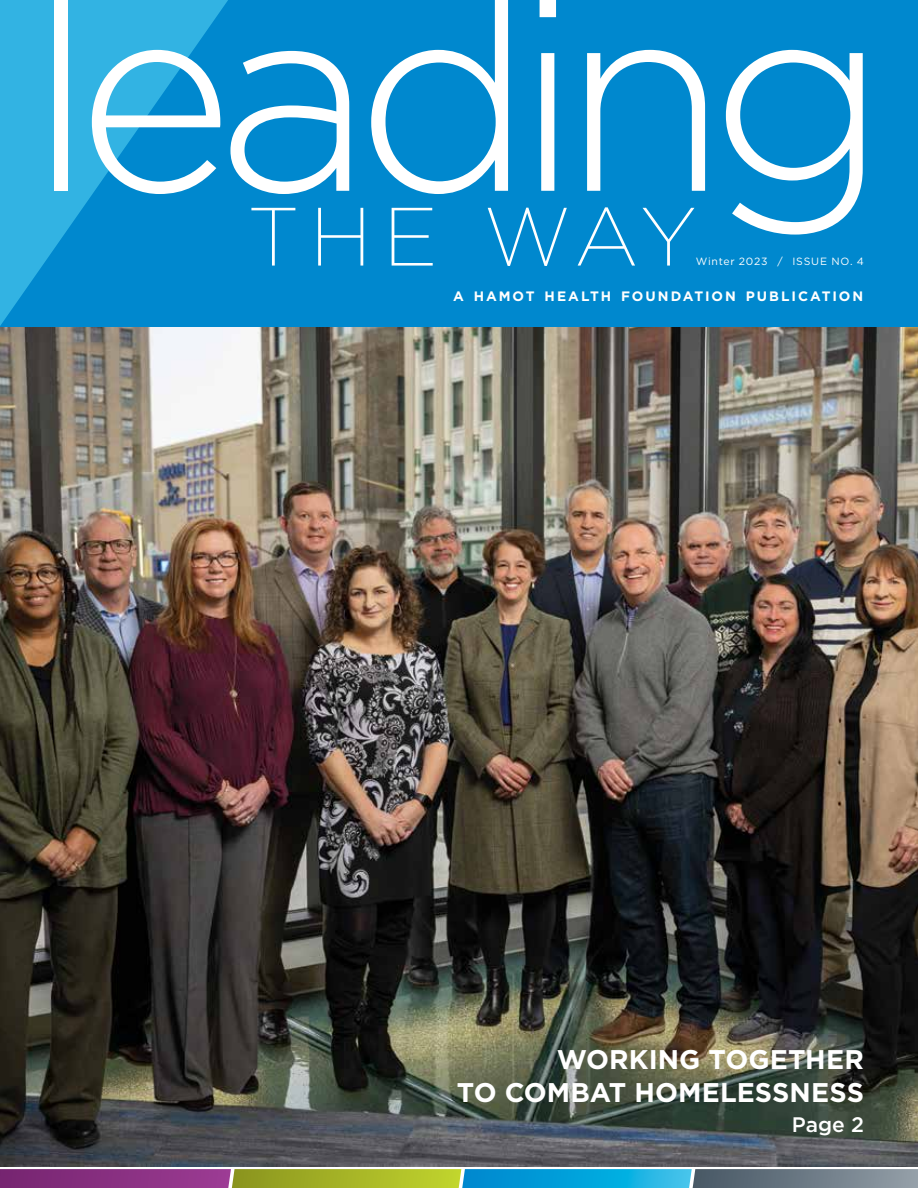
<style>
.page{position:relative;width:918px;height:1188px;background:#fff}
.page>*{position:absolute;margin:0;border:0;box-sizing:border-box;transform-origin:0 0}
.t1{font:300 270px "Gotham";letter-spacing:-.065em;color:#fff}
.t2{font:200 82.5px "Gotham";letter-spacing:.09em;color:#fff}
.t3{font:700 27px/32.4px "Gotham";letter-spacing:.005em;color:#fff;text-align:right}
.t4{font:500 21px "Gotham";color:#fff}
.t5{font:700 13.65px "Gotham";letter-spacing:.145em;color:#fff}
.t6{font:10.5px "Gotham";letter-spacing:.075em;color:#fff}
</style>
<div class="page">
<svg style="left:0;top:1169px;width:918px;height:19px;background:#6c8284"></svg>
<img style="left:0;top:326px;width:918px;height:840px">
<div style="left:0;top:0;width:918px;height:326px;background:#0088ce"></div>
<svg style="left:0;top:0;width:228px;height:326px;fill:#32b3e3"></svg>
<h1 class="t1" style="left:27px;top:-75px;width:862px">leading</h1>
<h2 class="t2" style="left:248px;top:185px;width:450px">THE WAY</h2>
<p class="t6" style="left:696px;top:255px;width:170px">Winter 2023 / ISSUE NO. 4</p>
<p class="t5" style="left:453px;top:287px;width:412px">A HAMOT HEALTH FOUNDATION PUBLICATION</p>
<p class="t3" style="left:457px;top:1043px;width:409px">WORKING TOGETHER<br>TO COMBAT HOMELESSNESS</p>
<p class="t4" style="left:792px;top:1110px;width:74px">Page 2</p>
</div>
